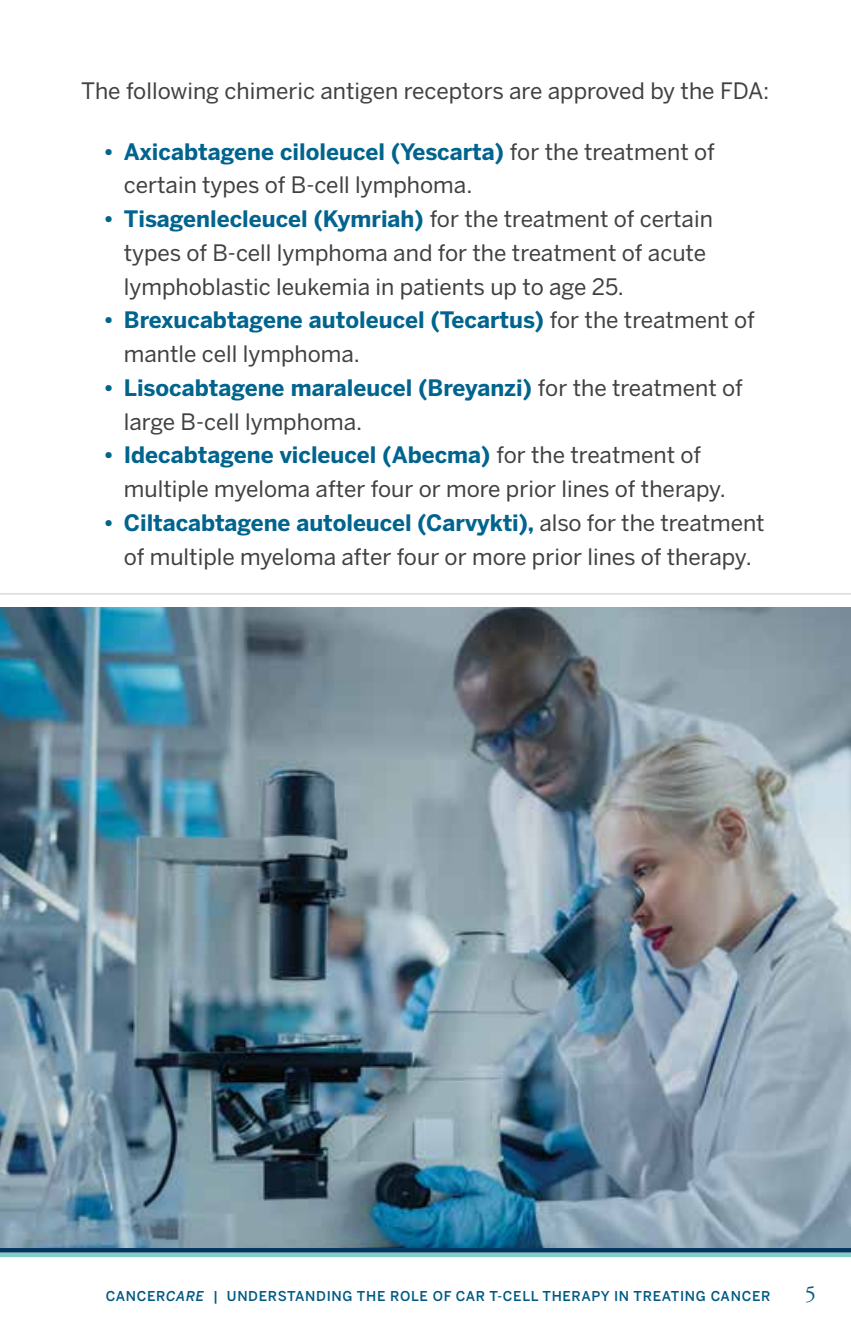
<style>
.page{position:relative;width:851px;height:1337px;background:#fff}
.page>*{position:absolute;margin:0;border:0;box-sizing:border-box;transform-origin:0 0}
.t1{font:22.5px/33.8px "Benton Sans";color:#414042}
.t2{font:22.5px "Adobe Garamond Pro";color:#005a84}
.t3{font:500 13.5px "Benton Sans";letter-spacing:.05em;color:#005a84}
.s1{font-weight:700;color:#00648e}
.s2{font-style:italic}
</style>
<div class="page">
<div style="left:0;top:1252px;width:850px;height:5px;background:#82cec1"></div>
<hr style="left:0;top:1248px;width:850px;height:4px;background:#00355f">
<img style="left:0;top:607px;width:850px;height:640px">
<hr style="left:0;top:593px;width:850px;height:1px;background:#c7c8ca">
<p class="t1" style="left:81px;top:73px;width:690px">The following chimeric antigen receptors are approved by the FDA:</p>
<p class="t1" style="left:124px;top:134px;width:592px;text-indent:-20px"><span class="s1">• Axicabtagene ciloleucel (Yescarta)</span> for the treatment of certain types of B-cell lymphoma.</p>
<p class="t1" style="left:124px;top:202px;width:590px;text-indent:-20px"><span class="s1">• Tisagenlecleucel (Kymriah)</span> for the treatment of certain types of B-cell lymphoma and for the treatment of acute lymphoblastic leukemia in patients up to age 25.</p>
<p class="t1" style="left:124px;top:303px;width:632px;text-indent:-20px"><span class="s1">• Brexucabtagene autoleucel (Tecartus)</span> for the treatment of mantle cell lymphoma.</p>
<p class="t1" style="left:124px;top:370px;width:620px;text-indent:-20px"><span class="s1">• Lisocabtagene maraleucel (Breyanzi)</span> for the treatment of large B-cell lymphoma.</p>
<p class="t1" style="left:124px;top:438px;width:603px;text-indent:-20px"><span class="s1">• Idecabtagene vicleucel (Abecma)</span> for the treatment of multiple myeloma after four or more prior lines of therapy.</p>
<p class="t1" style="left:104px;top:505px;width:662px;text-align:center"><span class="s1">• Ciltacabtagene autoleucel (Carvykti),</span> also for the treatment of multiple myeloma after four or more prior lines of therapy.</p>
<p class="t3" style="left:106px;top:1287px;width:666px">CANCER<span class="s2">CARE</span> | UNDERSTANDING THE ROLE OF CAR T-CELL THERAPY IN TREATING CANCER</p>
<p class="t2" style="left:804px;top:1280px;width:13px">5</p>
</div>
